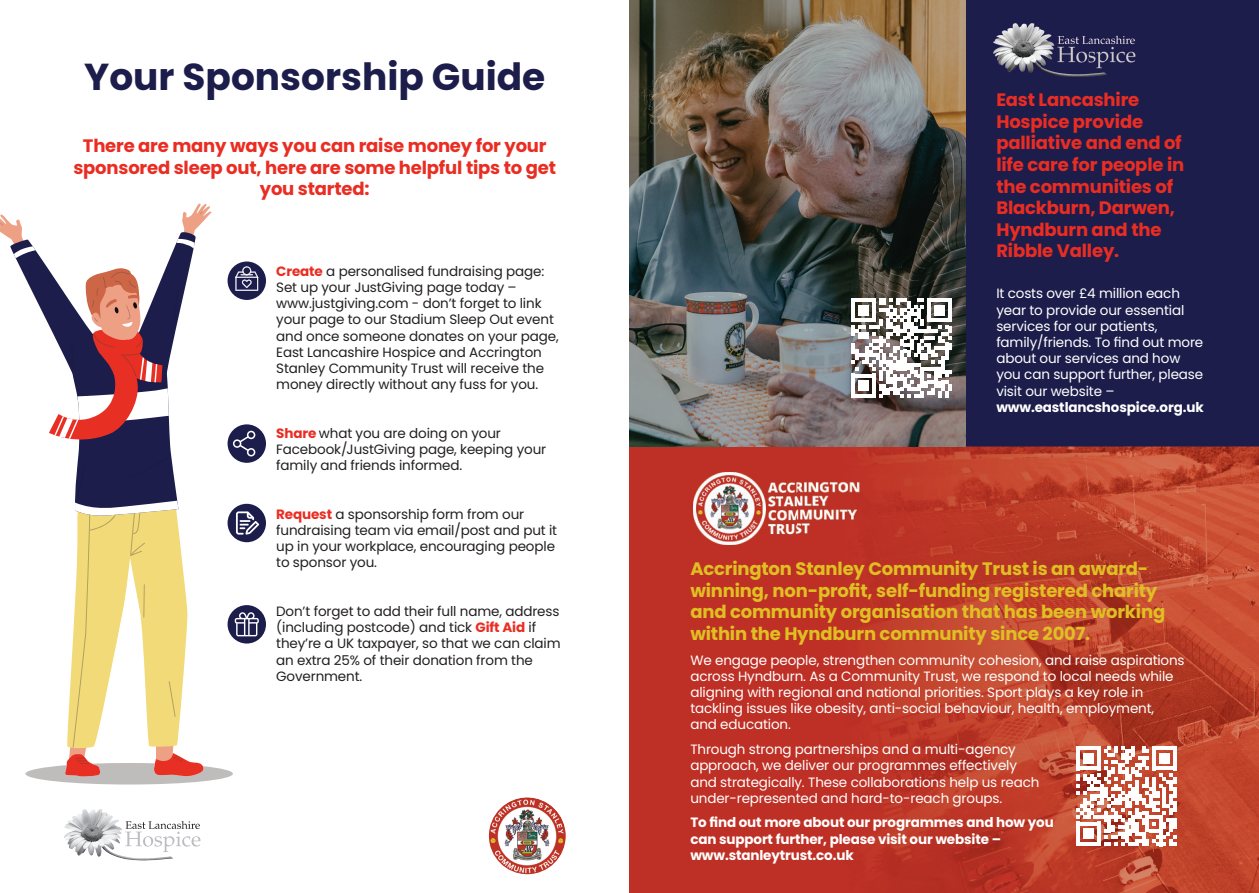
<style>
.page{position:relative;width:1259px;height:893px;background:#fff}
.page>*{position:absolute;margin:0;border:0;box-sizing:border-box;transform-origin:0 0}
.t1{font:700 37.5px "Poppins";color:#1d1d4c}
.t2{font:700 18px/21.6px "Poppins";letter-spacing:-.01em;color:#ea2d22;text-align:center}
.t3{font:700 18px/21.6px "Poppins";letter-spacing:-.01em;color:#e0bf23}
.t4{font:13.5px/16.2px "Poppins";letter-spacing:-.01em;color:#231f20}
.t5{font:13.5px/16.2px "Poppins";letter-spacing:-.01em;color:#fff}
.t6{font:700 13.5px/16.2px "Poppins";letter-spacing:-.01em;color:#fff}
.s1{font-weight:700;color:#ea2d22}
</style>
<div class="page">
<svg style="left:227px;top:261px;width:39px;height:39px"></svg>
<div style="left:227px;top:424px;width:39px;height:39px;background:#1d1d4c;border-radius:50%"></div>
<div style="left:227px;top:504px;width:39px;height:38px;background:#1d1d4c;border-radius:50%"></div>
<div style="left:227px;top:605px;width:39px;height:38px;background:#1d1d4c;border-radius:50%"></div>
<div style="left:629px;top:446px;width:630px;height:447px;background:#be3026"></div>
<div style="left:629px;top:0;width:630px;height:446px;background:#1d1d4c"></div>
<svg style="left:173px;top:821px;width:27px;height:26px"></svg>
<img style="left:64px;top:809px;width:109px;height:51px">
<img style="left:797px;top:446px;width:462px;height:447px">
<img style="left:693px;top:472px;width:170px;height:72px">
<img style="left:629px;top:0;width:336px;height:446px">
<img style="left:994px;top:24px;width:142px;height:53px">
<svg style="left:851px;top:298px;width:100px;height:100px;background:#b2afac"></svg>
<svg style="left:1076px;top:746px;width:100px;height:100px;background:#e2ada3"></svg>
<img style="left:489px;top:797px;width:77px;height:77px;border-radius:38px">
<svg style="left:15px;top:244px;width:179px;height:33px"></svg>
<svg style="left:176px;top:203px;width:36px;height:46px"></svg>
<svg style="left:0;top:214px;width:36px;height:44px"></svg>
<svg style="left:25px;top:265px;width:234px;height:519px"></svg>
<h1 class="t1" style="left:84px;top:56px;width:463px">Your Sponsorship Guide</h1>
<h2 class="t2" style="left:73px;top:135px;width:484px">There are many ways you can raise money for your sponsored sleep out, here are some helpful tips to get you started:</h2>
<p class="t4" style="left:276px;top:263px;width:284px"><span class="s1">Create</span> a personalised fundraising page:<br>Set up your JustGiving page today – www.justgiving.com - don’t forget to link your page to our Stadium Sleep Out event and once someone donates on your page, East Lancashire Hospice and Accrington Stanley Community Trust will receive the money directly without any fuss for you.</p>
<p class="t4" style="left:276px;top:425px;width:271px"><span class="s1">Share</span> what you are doing on your<br>Facebook/JustGiving page, keeping your family and friends informed.</p>
<p class="t4" style="left:276px;top:506px;width:282px"><span class="s1">Request</span> a sponsorship form from our fundraising team via email/post and put it up in your workplace, encouraging people to sponsor you.</p>
<p class="t4" style="left:276px;top:603px;width:286px">Don’t forget to add their full name, address (including postcode) and tick <span class="s1">Gift Aid</span> if they’re a UK taxpayer, so that we can claim an extra 25% of their donation from the Government.</p>
<h2 class="t2" style="left:996px;top:89px;width:189px;text-align:left">East Lancashire<br>Hospice provide palliative and end of life care for people in the communities of<br>Blackburn, Darwen,<br>Hyndburn and the<br>Ribble Valley.</h2>
<p class="t5" style="left:996px;top:286px;width:208px">It costs over £4 million each year to provide our essential services for our patients, family/friends. To find out more about our services and how you can support further, please visit our website –</p>
<p class="t6" style="left:996px;top:399px;width:209px">www.eastlancshospice.org.uk</p>
<h2 class="t3" style="left:690px;top:558px;width:476px">Accrington Stanley Community Trust is an award&shy;winning, non-profit, self-funding registered charity and community organisation that has been working within the Hyndburn community since 2007.</h2>
<p class="t5" style="left:690px;top:652px;width:496px">We engage people, strengthen community cohesion, and raise aspirations across Hyndburn. As a Community Trust, we respond to local needs while aligning with regional and national priorities. Sport plays a key role in tackling issues like obesity, anti-social behaviour, health, employment,<br>and education.</p>
<p class="t5" style="left:690px;top:741px;width:351px">Through strong partnerships and a multi-agency approach, we deliver our programmes effectively and strategically. These collaborations help us reach under-represented and hard-to-reach groups.</p>
<p class="t6" style="left:690px;top:815px;width:365px">To find out more about our programmes and how you can support further, please visit our website – www.stanleytrust.co.uk</p>
</div>
